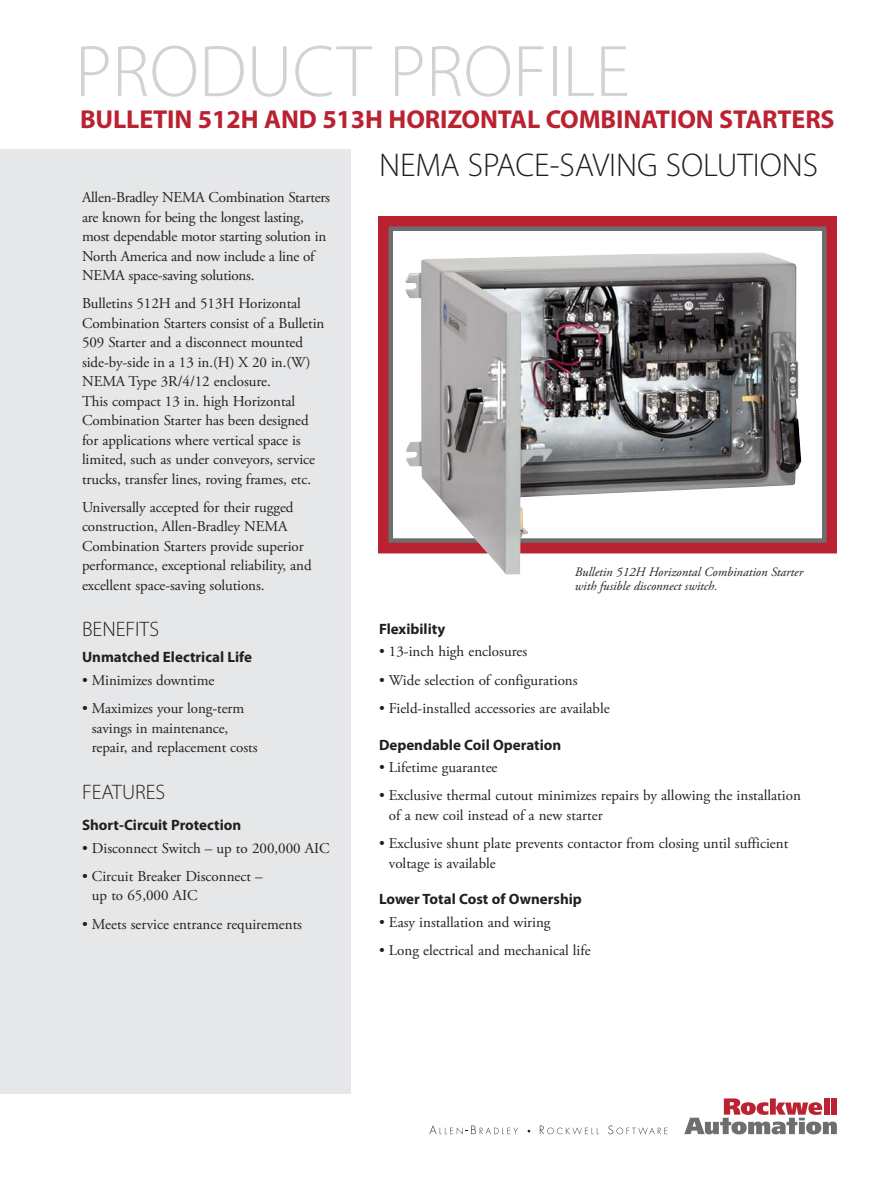
<style>
.page{position:relative;width:891px;height:1188px;background:#fff}
.page>*{position:absolute;margin:0;border:0;box-sizing:border-box;transform-origin:0 0}
.t1{font:300 73.5px "Myriad Pro";color:#d1d2d4}
.t2{font:300 33px "Myriad Pro";color:#231f20}
.t3{font:700 25.95px "Myriad Pro";letter-spacing:-.005em;color:#ba2232}
.t4{font:300 21px "Myriad Pro";color:#231f20}
.t5{font:15px/19.5px "Adobe Garamond Pro";letter-spacing:-.005em;color:#231f20}
.t6{font:700 15px "Myriad Pro";color:#231f20}
.t7{font:italic 12.75px/14.1px "Adobe Garamond Pro";color:#231f20}
</style>
<div class="page">
<div style="left:378px;top:216px;width:459px;height:337px;border:15px solid #6c6e70"></div>
<div style="left:378px;top:216px;width:459px;height:337px;border:10px solid #ba2232"></div>
<div style="left:0;top:149px;width:351px;height:945px;background:#e6e7e8"></div>
<svg style="left:684px;top:1098px;width:153px;height:36px"></svg>
<div style="left:824px;top:1098px;width:5px;height:17px;background:#bb2332"></div>
<div style="left:831px;top:1098px;width:6px;height:17px;background:#bb2332"></div>
<svg style="left:429px;top:1125px;width:89px;height:9px"></svg>
<svg style="left:540px;top:1126px;width:59px;height:8px"></svg>
<svg style="left:608px;top:1125px;width:59px;height:9px"></svg>
<img style="left:405px;top:253px;width:396px;height:322px">
<p class="t1" style="left:75px;top:44px;width:556px">PRODUCT PROFILE</p>
<p class="t3" style="left:80px;top:110px;width:756px">BULLETIN 512H AND 513H HORIZONTAL COMBINATION STARTERS</p>
<p class="t2" style="left:379px;top:152px;width:441px">NEMA SPACE-SAVING SOLUTIONS</p>
<p class="t5" style="left:82px;top:189px;width:250px">Allen-Bradley NEMA Combination Starters are known for being the longest lasting, most dependable motor starting solution in North America and now include a line of NEMA space-saving solutions.</p>
<p class="t5" style="left:82px;top:295px;width:244px">Bulletins 512H and 513H Horizontal Combination Starters consist of a Bulletin 509 Starter and a disconnect mounted side-by-side in a 13 in.(H) X 20 in.(W)<br>NEMA Type 3R/4/12 enclosure.<br>This compact 13 in. high Horizontal Combination Starter has been designed for applications where vertical space is limited, such as under conveyors, service trucks, transfer lines, roving frames, etc.</p>
<p class="t5" style="left:82px;top:499px;width:231px">Universally accepted for their rugged construction, Allen-Bradley NEMA Combination Starters provide superior performance, exceptional reliability, and excellent space-saving solutions.</p>
<p class="t4" style="left:82px;top:621px;width:79px">BENEFITS</p>
<p class="t6" style="left:82px;top:652px;width:172px">Unmatched Electrical Life</p>
<p class="t5" style="left:82px;top:672px;width:134px">• Minimizes downtime</p>
<p class="t5" style="left:92px;top:700px;width:167px;text-indent:-10px">• Maximizes your long-term savings in maintenance, repair, and replacement costs</p>
<p class="t4" style="left:82px;top:784px;width:85px">FEATURES</p>
<p class="t6" style="left:82px;top:819px;width:161px">Short-Circuit Protection</p>
<p class="t5" style="left:82px;top:840px;width:249px">• Disconnect Switch – up to 200,000 AIC</p>
<p class="t5" style="left:92px;top:868px;width:172px;text-indent:-10px">• Circuit Breaker Disconnect – up to 65,000 AIC</p>
<p class="t5" style="left:82px;top:915px;width:222px">• Meets service entrance requirements</p>
<p class="t7" style="left:575px;top:566px;width:230px">Bulletin 512H Horizontal Combination Starter with fusible disconnect switch.</p>
<p class="t6" style="left:379px;top:623px;width:68px">Flexibility</p>
<p class="t5" style="left:379px;top:643px;width:150px">• 13-inch high enclosures</p>
<p class="t5" style="left:379px;top:671px;width:200px">• Wide selection of configurations</p>
<p class="t5" style="left:379px;top:700px;width:232px">• Field-installed accessories are available</p>
<p class="t6" style="left:379px;top:739px;width:184px">Dependable Coil Operation</p>
<p class="t5" style="left:379px;top:759px;width:120px">• Lifetime guarantee</p>
<p class="t5" style="left:389px;top:787px;width:413px;text-indent:-10px">• Exclusive thermal cutout minimizes repairs by allowing the installation of a new coil instead of a new starter</p>
<p class="t5" style="left:389px;top:835px;width:401px;text-indent:-10px">• Exclusive shunt plate prevents contactor from closing until sufficient voltage is available</p>
<p class="t6" style="left:379px;top:894px;width:204px">Lower Total Cost of Ownership</p>
<p class="t5" style="left:379px;top:914px;width:173px">• Easy installation and wiring</p>
<p class="t5" style="left:379px;top:942px;width:213px">• Long electrical and mechanical life</p>
</div>
